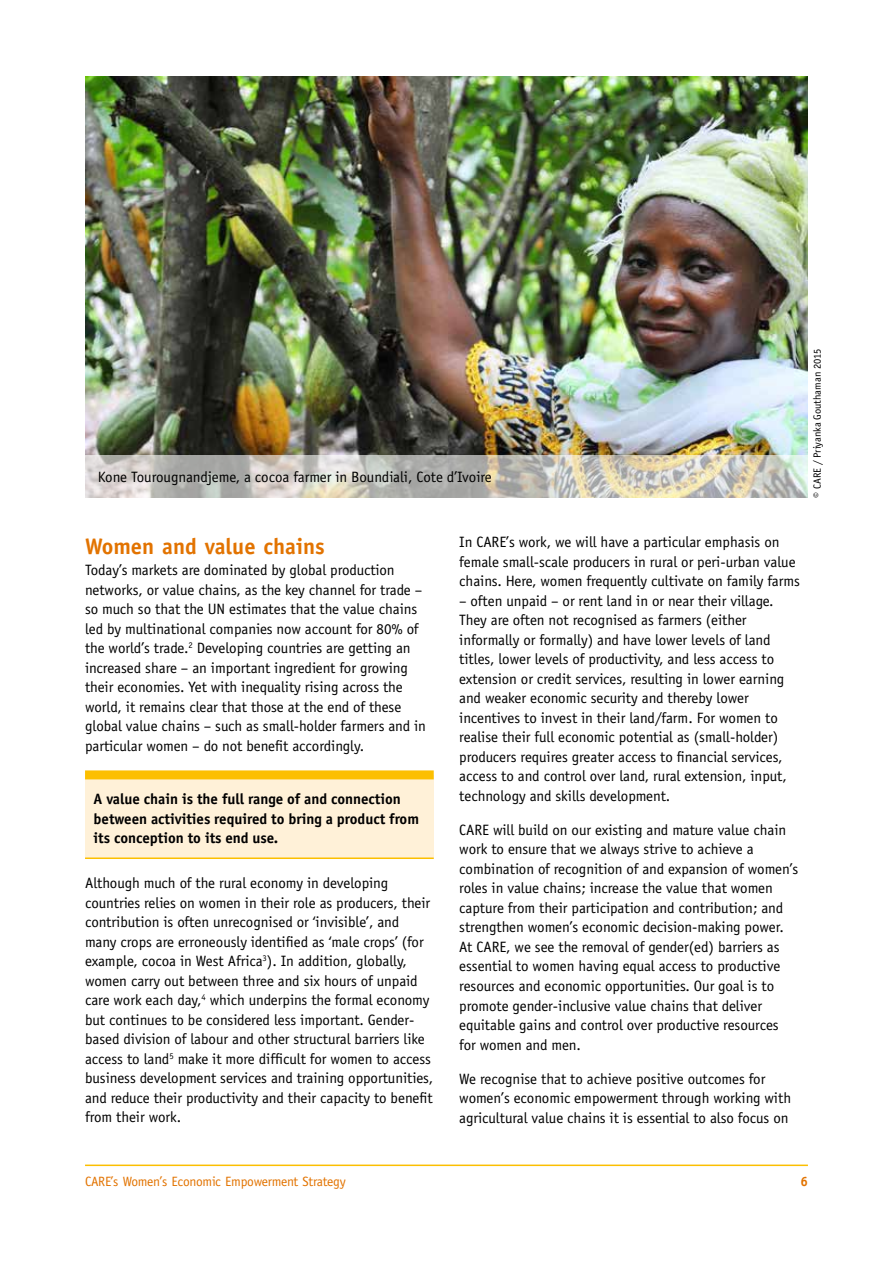
<style>
.page{position:relative;width:893px;height:1263px;background:#fff}
.page>*{position:absolute;margin:0;border:0;box-sizing:border-box;transform-origin:0 0}
.t1{font:700 22.5px "Officina Sans";color:#e27300}
.t2{font:15px/19.5px "Officina Sans";letter-spacing:-.005em;color:#000}
.t3{font:700 15px/19.5px "Officina Sans";letter-spacing:-.005em;color:#000}
.t4{font:13.5px "Officina Sans";letter-spacing:-.02em;color:#e27300}
.t5{font:700 13.5px "Officina Sans";color:#e27300}
.t6{font:10.5px "Officina Sans";letter-spacing:-.005em;color:#000}
</style>
<div class="page">
<div style="left:85px;top:776px;width:349px;height:83px;background:#fff1d8"></div>
<div style="left:85px;top:770px;width:349px;height:9px;background:#fcbf00"></div>
<hr style="left:85px;top:857px;width:349px;height:2px;background:#fcbf00">
<hr style="left:85px;top:1164px;width:723px;height:2px;background:#fcbf00">
<img style="left:85px;top:77px;width:723px;height:378px">
<svg style="left:85px;top:455px;width:723px;height:42px;background:#c6c3ba"></svg>
<p class="t2" style="left:98px;top:467px;width:396px">Kone Tourougnandjeme, a cocoa farmer in Boundiali, Cote d’Ivoire</p>
<p class="t6" style="left:811px;top:497px;width:151px;rotate:-90deg">© CARE / Priyanka Gouthaman 2015</p>
<h1 class="t1" style="left:85px;top:532px;width:241px">Women and value chains</h1>
<p class="t2" style="left:85px;top:560px;width:343px">Today’s markets are dominated by global production networks, or value chains, as the key channel for trade – so much so that the UN estimates that the value chains led by multinational companies now account for 80% of the world’s trade.<sup>2</sup> Developing countries are getting an increased share – an important ingredient for growing their economies. Yet with inequality rising across the world, it remains clear that those at the end of these global value chains – such as small-holder farmers and in particular women – do not benefit accordingly.</p>
<p class="t3" style="left:94px;top:789px;width:327px">A value chain is the full range of and connection between activities required to bring a product from its conception to its end use.</p>
<p class="t2" style="left:85px;top:873px;width:350px">Although much of the rural economy in developing countries relies on women in their role as producers, their contribution is often unrecognised or ‘invisible’, and many crops are erroneously identified as ‘male crops’ (for example, cocoa in West Africa<sup>3</sup>). In addition, globally, women carry out between three and six hours of unpaid care work each day,<sup>4</sup> which underpins the formal economy but continues to be considered less important. Gender&shy;based division of labour and other structural barriers like access to land<sup>5</sup> make it more difficult for women to access business development services and training opportunities, and reduce their productivity and their capacity to benefit from their work.</p>
<p class="t2" style="left:459px;top:532px;width:342px">In CARE’s work, we will have a particular emphasis on female small-scale producers in rural or peri-urban value chains. Here, women frequently cultivate on family farms</p>
<p class="t2" style="left:459px;top:591px;width:329px">– often unpaid – or rent land in or near their village.<br>They are often not recognised as farmers (either informally or formally) and have lower levels of land titles, lower levels of productivity, and less access to extension or credit services, resulting in lower earning and weaker economic security and thereby lower incentives to invest in their land/farm. For women to realise their full economic potential as (small-holder) producers requires greater access to financial services, access to and control over land, rural extension, input, technology and skills development.</p>
<p class="t2" style="left:459px;top:820px;width:341px">CARE will build on our existing and mature value chain work to ensure that we always strive to achieve a combination of recognition of and expansion of women’s roles in value chains; increase the value that women capture from their participation and contribution; and strengthen women’s economic decision-making power.<br>At CARE, we see the removal of gender(ed) barriers as essential to women having equal access to productive resources and economic opportunities. Our goal is to promote gender-inclusive value chains that deliver equitable gains and control over productive resources for women and men.</p>
<p class="t2" style="left:459px;top:1069px;width:333px">We recognise that to achieve positive outcomes for women’s economic empowerment through working with agricultural value chains it is essential to also focus on</p>
<p class="t4" style="left:85px;top:1174px;width:262px">CARE’s Women’s Economic Empowerment Strategy</p>
<p class="t5" style="left:800px;top:1173px;width:9px">6</p>
</div>
